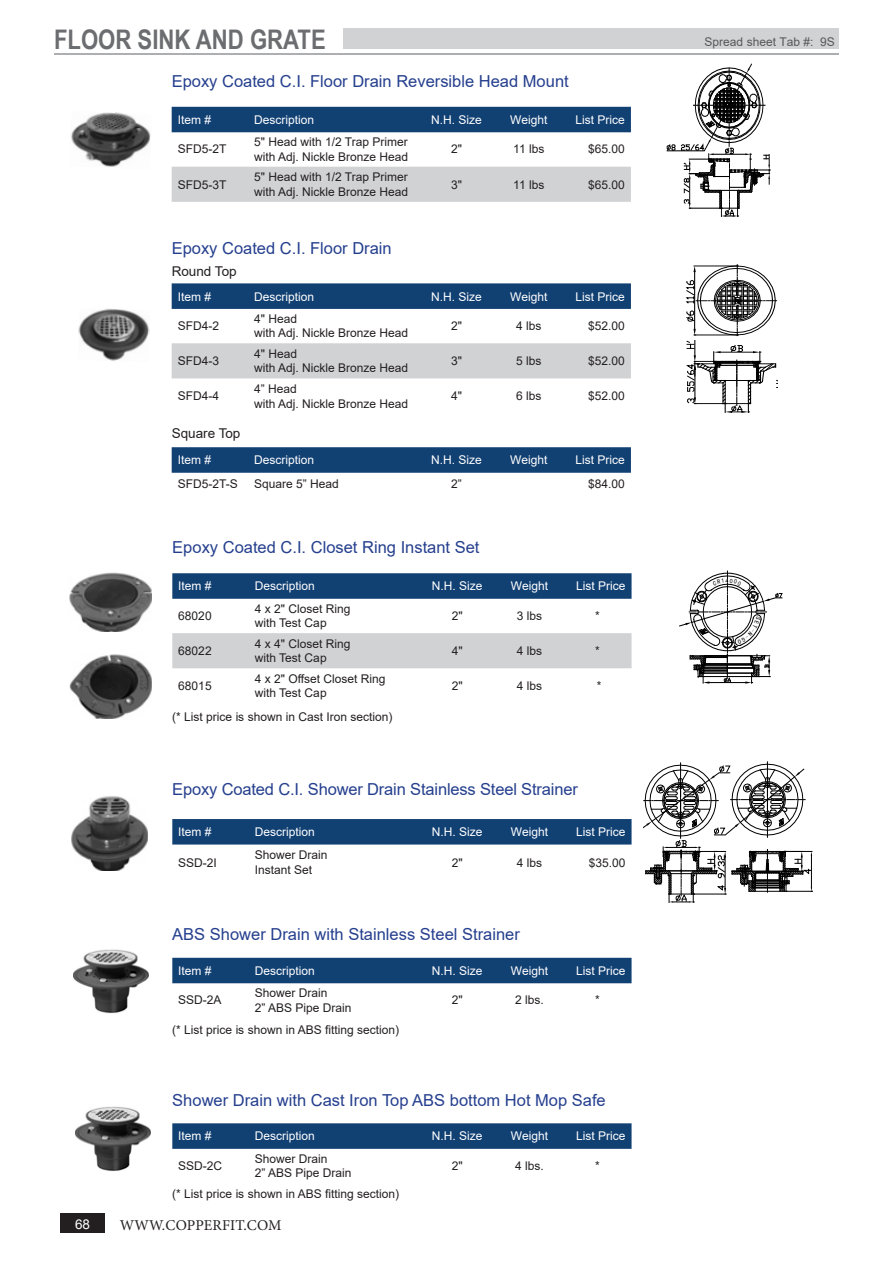
<style>
.page{position:relative;width:893px;height:1263px;background:#fff}
.page>*{position:absolute;margin:0;border:0;box-sizing:border-box;transform-origin:0 0}
.Chapter_title{font:700 27px "Arial Narrow";color:#6c6d70}
.t1{font:16.5px "Arial";color:#253f8e}
.t2{font:15px "Minion Pro";letter-spacing:.01em;color:#231f20}
.t3{font:13.5px "Arial";color:#231f20}
.t4{font:13.5px "Arial";color:#fff}
.Table_Body{font:12px/14.4px "Arial";color:#231f20}
.Table_Title{font:12px "Arial";color:#fff}
.t5{font:12px "Arial";color:#57585a}
.t6{font:6.3px "Sim Hei";color:#000;scale:.96 1}
</style>
<div class="page">
<div style="left:60px;top:1213px;width:45px;height:20px;background:#231f20"></div>
<svg style="left:172px;top:573px;width:460px;height:26px;background:#154375"></svg>
<div style="left:172px;top:633px;width:460px;height:35px;background:#d1d2d4"></div>
<div style="left:172px;top:819px;width:460px;height:25px;background:#114073"></div>
<div style="left:172px;top:958px;width:460px;height:25px;background:#114073"></div>
<img style="left:69px;top:572px;width:83px;height:59px">
<img style="left:70px;top:654px;width:81px;height:65px">
<img style="left:71px;top:796px;width:76px;height:75px">
<hr style="left:767px;top:762px;width:1px;height:75px;background:#000">
<svg style="left:643px;top:763px;width:169px;height:140px"></svg>
<svg style="left:172px;top:1123px;width:460px;height:26px;background:#154375"></svg>
<img style="left:74px;top:949px;width:75px;height:65px">
<img style="left:75px;top:1106px;width:76px;height:65px">
<div style="left:343px;top:28px;width:496px;height:21px;background:#d1d2d4"></div>
<hr style="left:54px;top:53px;width:785px;height:2px;background:#939598">
<div style="left:172px;top:107px;width:459px;height:25px;background:#114073"></div>
<div style="left:172px;top:167px;width:459px;height:35px;background:#d1d2d4"></div>
<svg style="left:172px;top:283px;width:459px;height:26px;background:#154375"></svg>
<div style="left:172px;top:343px;width:459px;height:35px;background:#d1d2d4"></div>
<img style="left:71px;top:112px;width:80px;height:55px">
<svg style="left:666px;top:63px;width:104px;height:154px"></svg>
<img style="left:78px;top:308px;width:72px;height:53px">
<svg style="left:686px;top:265px;width:92px;height:148px"></svg>
<svg style="left:172px;top:447px;width:459px;height:26px;background:#154375"></svg>
<svg style="left:679px;top:571px;width:104px;height:113px"></svg>
<p class="Chapter_title" style="left:54px;top:19px;width:273px">FLOOR SINK AND GRATE</p>
<p class="t5" style="left:705px;top:34px;width:132px">Spread sheet Tab #: 9S</p>
<p class="t1" style="left:172px;top:70px;width:399px">Epoxy Coated C.I. Floor Drain Reversible Head Mount</p>
<p class="Table_Title" style="left:178px;top:111px;width:35px">Item #</p>
<p class="Table_Title" style="left:254px;top:111px;width:62px">Description</p>
<p class="Table_Title" style="left:431px;top:111px;width:52px">N.H. Size</p>
<p class="Table_Title" style="left:510px;top:111px;width:39px">Weight</p>
<p class="Table_Title" style="left:576px;top:111px;width:51px">List Price</p>
<p class="Table_Body" style="left:178px;top:142px;width:50px">SFD5-2T</p>
<p class="Table_Body" style="left:254px;top:135px;width:155px">5" Head with 1/2 Trap Primer</p>
<p class="Table_Body" style="left:254px;top:149px;width:156px">with Adj. Nickle Bronze Head</p>
<p class="Table_Body" style="left:451px;top:142px;width:12px">2"</p>
<p class="Table_Body" style="left:513px;top:142px;width:33px">11 lbs</p>
<p class="Table_Body" style="left:588px;top:142px;width:38px">$65.00</p>
<p class="Table_Body" style="left:178px;top:177px;width:50px">SFD5-3T</p>
<p class="Table_Body" style="left:254px;top:170px;width:155px">5" Head with 1/2 Trap Primer</p>
<p class="Table_Body" style="left:254px;top:184px;width:156px">with Adj. Nickle Bronze Head</p>
<p class="t1" style="left:172px;top:236px;width:222px">Epoxy Coated C.I. Floor Drain</p>
<p class="t3" style="left:172px;top:262px;width:67px">Round Top</p>
<p class="Table_Body" style="left:451px;top:177px;width:12px">3"</p>
<p class="Table_Body" style="left:513px;top:177px;width:33px">11 lbs</p>
<p class="Table_Body" style="left:588px;top:177px;width:38px">$65.00</p>
<p class="Table_Title" style="left:178px;top:288px;width:35px">Item #</p>
<p class="Table_Title" style="left:254px;top:288px;width:62px">Description</p>
<p class="Table_Title" style="left:431px;top:288px;width:52px">N.H. Size</p>
<p class="Table_Title" style="left:510px;top:288px;width:39px">Weight</p>
<p class="Table_Title" style="left:576px;top:288px;width:51px">List Price</p>
<p class="Table_Body" style="left:178px;top:319px;width:43px">SFD4-2</p>
<p class="Table_Body" style="left:254px;top:311px;width:44px">4" Head</p>
<p class="Table_Body" style="left:254px;top:326px;width:156px">with Adj. Nickle Bronze Head</p>
<p class="Table_Body" style="left:451px;top:319px;width:12px">2"</p>
<p class="Table_Body" style="left:516px;top:319px;width:27px">4 lbs</p>
<p class="Table_Body" style="left:588px;top:319px;width:38px">$52.00</p>
<p class="Table_Body" style="left:178px;top:354px;width:43px">SFD4-3</p>
<p class="Table_Body" style="left:178px;top:389px;width:43px">SFD4-4</p>
<p class="t3" style="left:172px;top:424px;width:70px">Square Top</p>
<p class="Table_Body" style="left:254px;top:347px;width:44px">4" Head</p>
<p class="Table_Body" style="left:254px;top:361px;width:156px">with Adj. Nickle Bronze Head</p>
<p class="Table_Body" style="left:254px;top:382px;width:44px">4” Head</p>
<p class="Table_Body" style="left:254px;top:396px;width:156px">with Adj. Nickle Bronze Head</p>
<p class="Table_Body" style="left:451px;top:354px;width:12px">3"</p>
<p class="Table_Body" style="left:516px;top:354px;width:27px">5 lbs</p>
<p class="Table_Body" style="left:588px;top:354px;width:38px">$52.00</p>
<p class="Table_Body" style="left:451px;top:389px;width:12px">4"</p>
<p class="Table_Body" style="left:516px;top:389px;width:27px">6 lbs</p>
<p class="Table_Body" style="left:588px;top:389px;width:38px">$52.00</p>
<p class="Table_Title" style="left:178px;top:452px;width:35px">Item #</p>
<p class="Table_Title" style="left:254px;top:452px;width:62px">Description</p>
<p class="Table_Title" style="left:431px;top:452px;width:52px">N.H. Size</p>
<p class="Table_Title" style="left:510px;top:452px;width:39px">Weight</p>
<p class="Table_Title" style="left:576px;top:452px;width:51px">List Price</p>
<p class="Table_Body" style="left:178px;top:477px;width:62px">SFD5-2T-S</p>
<p class="Table_Body" style="left:254px;top:477px;width:86px">Square 5” Head</p>
<p class="Table_Body" style="left:451px;top:477px;width:12px">2”</p>
<p class="Table_Body" style="left:588px;top:477px;width:38px">$84.00</p>
<p class="t1" style="left:172px;top:536px;width:309px">Epoxy Coated C.I. Closet Ring Instant Set</p>
<p class="Table_Title" style="left:178px;top:578px;width:35px">Item #</p>
<p class="Table_Title" style="left:255px;top:578px;width:62px">Description</p>
<p class="Table_Title" style="left:432px;top:578px;width:52px">N.H. Size</p>
<p class="Table_Title" style="left:511px;top:578px;width:39px">Weight</p>
<p class="Table_Title" style="left:576px;top:578px;width:51px">List Price</p>
<p class="Table_Body" style="left:178px;top:608px;width:35px">68020</p>
<p class="Table_Body" style="left:255px;top:601px;width:97px">4 x 2" Closet Ring</p>
<p class="Table_Body" style="left:255px;top:616px;width:73px">with Test Cap</p>
<p class="Table_Body" style="left:452px;top:608px;width:12px">2"</p>
<p class="Table_Body" style="left:517px;top:608px;width:27px">3 lbs</p>
<p class="Table_Body" style="left:595px;top:608px;width:6px">*</p>
<p class="Table_Body" style="left:178px;top:644px;width:35px">68022</p>
<p class="Table_Body" style="left:178px;top:679px;width:35px">68015</p>
<p class="Table_Body" style="left:255px;top:636px;width:97px">4 x 4" Closet Ring</p>
<p class="Table_Body" style="left:255px;top:651px;width:73px">with Test Cap</p>
<p class="Table_Body" style="left:255px;top:671px;width:132px">4 x 2" Offset Closet Ring</p>
<p class="Table_Body" style="left:255px;top:686px;width:73px">with Test Cap</p>
<p class="Table_Body" style="left:172px;top:710px;width:222px">(* List price is shown in Cast Iron section)</p>
<p class="Table_Body" style="left:452px;top:644px;width:12px">4"</p>
<p class="Table_Body" style="left:517px;top:644px;width:27px">4 lbs</p>
<p class="Table_Body" style="left:595px;top:644px;width:6px">*</p>
<p class="Table_Body" style="left:452px;top:679px;width:12px">2"</p>
<p class="Table_Body" style="left:517px;top:679px;width:27px">4 lbs</p>
<p class="Table_Body" style="left:597px;top:679px;width:6px">*</p>
<p class="t1" style="left:172px;top:778px;width:407px">Epoxy Coated C.I. Shower Drain Stainless Steel Strainer</p>
<p class="Table_Title" style="left:178px;top:824px;width:35px">Item #</p>
<p class="Table_Title" style="left:255px;top:824px;width:62px">Description</p>
<p class="Table_Title" style="left:432px;top:824px;width:52px">N.H. Size</p>
<p class="Table_Title" style="left:511px;top:824px;width:39px">Weight</p>
<p class="Table_Title" style="left:576px;top:824px;width:51px">List Price</p>
<p class="Table_Body" style="left:178px;top:855px;width:40px">SSD-2I</p>
<p class="Table_Body" style="left:255px;top:848px;width:74px">Shower Drain<br>Instant Set</p>
<p class="Table_Body" style="left:452px;top:855px;width:12px">2"</p>
<p class="Table_Body" style="left:517px;top:855px;width:27px">4 lbs</p>
<p class="Table_Body" style="left:589px;top:855px;width:38px">$35.00</p>
<p class="t1" style="left:172px;top:923px;width:349px">ABS Shower Drain with Stainless Steel Strainer</p>
<p class="Table_Title" style="left:178px;top:962px;width:35px">Item #</p>
<p class="Table_Title" style="left:255px;top:962px;width:62px">Description</p>
<p class="Table_Title" style="left:432px;top:962px;width:52px">N.H. Size</p>
<p class="Table_Title" style="left:511px;top:962px;width:39px">Weight</p>
<p class="Table_Title" style="left:576px;top:962px;width:51px">List Price</p>
<p class="Table_Body" style="left:178px;top:993px;width:45px">SSD-2A</p>
<p class="Table_Body" style="left:255px;top:986px;width:98px">Shower Drain<br>2” ABS Pipe Drain</p>
<p class="Table_Body" style="left:452px;top:993px;width:12px">2"</p>
<p class="Table_Body" style="left:515px;top:993px;width:30px">2 lbs.</p>
<p class="Table_Body" style="left:595px;top:993px;width:6px">*</p>
<p class="Table_Body" style="left:172px;top:1023px;width:228px">(* List price is shown in ABS fitting section)</p>
<p class="t1" style="left:172px;top:1088px;width:435px">Shower Drain with Cast Iron Top ABS bottom Hot Mop Safe</p>
<p class="Table_Title" style="left:178px;top:1128px;width:35px">Item #</p>
<p class="Table_Title" style="left:255px;top:1128px;width:62px">Description</p>
<p class="Table_Title" style="left:432px;top:1128px;width:52px">N.H. Size</p>
<p class="Table_Title" style="left:511px;top:1128px;width:39px">Weight</p>
<p class="Table_Title" style="left:576px;top:1128px;width:51px">List Price</p>
<p class="Table_Body" style="left:178px;top:1158px;width:46px">SSD-2C</p>
<p class="Table_Body" style="left:255px;top:1151px;width:98px">Shower Drain<br>2” ABS Pipe Drain</p>
<p class="Table_Body" style="left:452px;top:1158px;width:12px">2"</p>
<p class="Table_Body" style="left:515px;top:1158px;width:30px">4 lbs.</p>
<p class="Table_Body" style="left:595px;top:1158px;width:6px">*</p>
<p class="Table_Body" style="left:172px;top:1186px;width:228px">(* List price is shown in ABS fitting section)</p>
<p class="t4" style="left:75px;top:1214px;width:17px">68</p>
<p class="t2" style="left:120px;top:1215px;width:163px">WWW.COPPERFIT.COM</p>
<p class="t6" style="left:725px;top:577px;width:5px">4</p>
</div>
